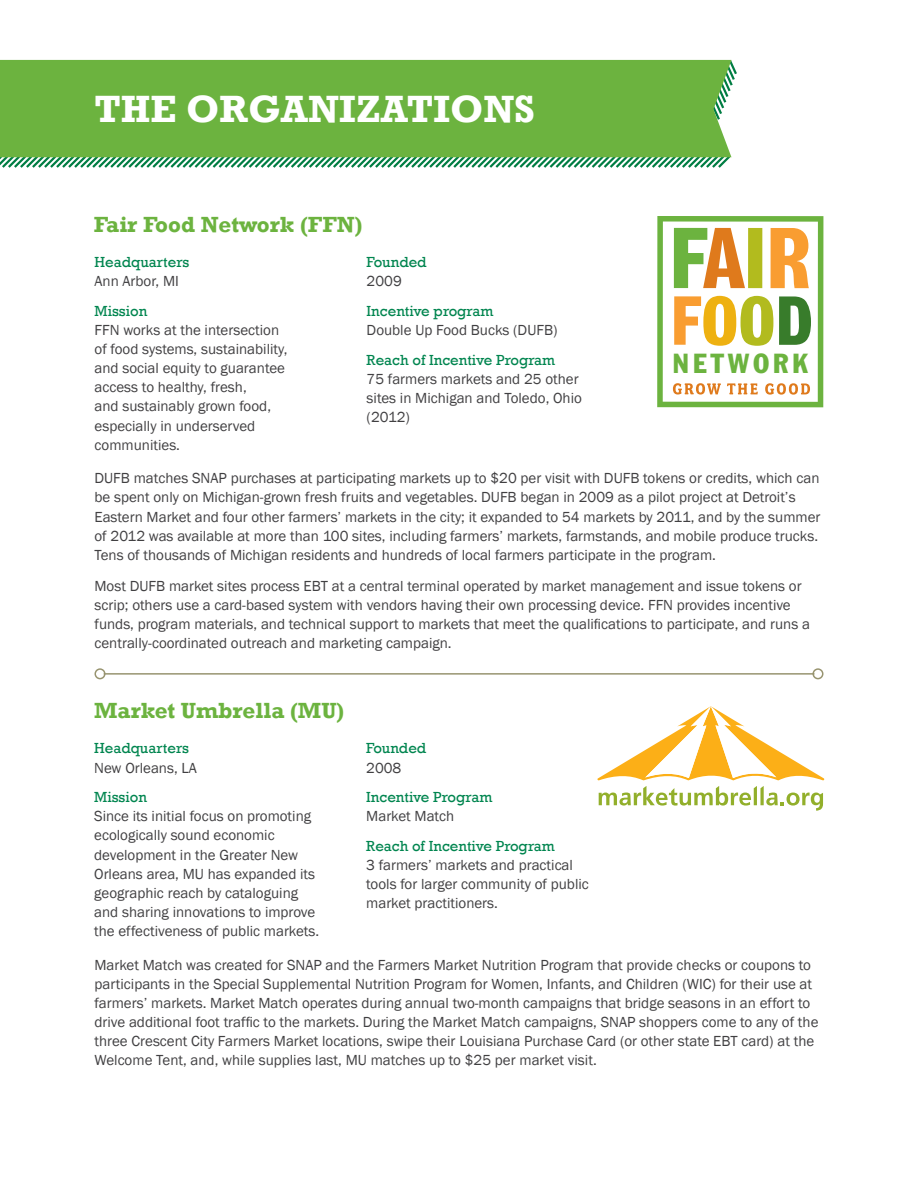
<style>
.page{position:relative;width:918px;height:1188px;background:#fff}
.page>*{position:absolute;margin:0;border:0;box-sizing:border-box;transform-origin:0 0}
.t1{font:700 39px "Rockwell";color:#fff}
.t2{font:condensed 27.15px "Franklin Gothic Std";letter-spacing:.15em;color:#6cb33f}
.t3{font:700 22.5px "Rockwell";color:#6cb33f}
.t4{font:15px/19.2px "Franklin Gothic";color:#414042}
.t5{font:15px "Rockwell";color:#00854f}
</style>
<div class="page">
<svg style="left:657px;top:216px;width:166px;height:191px"></svg>
<svg style="left:599px;top:786px;width:224px;height:25px"></svg>
<svg style="left:597px;top:706px;width:227px;height:74px"></svg>
<hr style="left:104px;top:673px;width:710px;height:2px;background:#989470">
<div style="left:95px;top:668px;width:11px;height:11px;border:2px solid #989470;border-radius:50%"></div>
<div style="left:812px;top:668px;width:12px;height:11px;border:2px solid #989470;border-radius:50%"></div>
<svg style="left:0;top:156px;width:732px;height:12px"></svg>
<svg style="left:708px;top:59px;width:29px;height:27px"></svg>
<div style="left:0;top:60px;width:731px;height:97px;background:#6cb33f"></div>
<h1 class="t1" style="left:94px;top:85px;width:442px">the organizations</h1>
<h3 class="t3" style="left:94px;top:210px;width:270px">Fair Food Network (FFN)</h3>
<p class="t5" style="left:95px;top:253px;width:96px">Headquarters</p>
<p class="t4" style="left:95px;top:272px;width:86px">Ann Arbor, MI</p>
<p class="t5" style="left:95px;top:302px;width:54px">Mission</p>
<p class="t4" style="left:95px;top:321px;width:195px">FFN works at the intersection of food systems, sustainability, and social equity to guarantee access to healthy, fresh,<br>and sustainably grown food, especially in underserved communities.</p>
<p class="t4" style="left:95px;top:469px;width:728px">DUFB matches SNAP purchases at participating markets up to $20 per visit with DUFB tokens or credits, which can be spent only on Michigan-grown fresh fruits and vegetables. DUFB began in 2009 as a pilot project at Detroit’s Eastern Market and four other farmers’ markets in the city; it expanded to 54 markets by 2011, and by the summer of 2012 was available at more than 100 sites, including farmers’ markets, farmstands, and mobile produce trucks.<br>Tens of thousands of Michigan residents and hundreds of local farmers participate in the program.</p>
<p class="t4" style="left:95px;top:577px;width:717px">Most DUFB market sites process EBT at a central terminal operated by market management and issue tokens or scrip; others use a card-based system with vendors having their own processing device. FFN provides incentive funds, program materials, and technical support to markets that meet the qualifications to participate, and runs a centrally-coordinated outreach and marketing campaign.</p>
<p class="t5" style="left:367px;top:253px;width:62px">Founded</p>
<p class="t4" style="left:367px;top:272px;width:37px">2009</p>
<p class="t5" style="left:367px;top:302px;width:128px">Incentive program</p>
<p class="t4" style="left:367px;top:321px;width:192px">Double Up Food Bucks (DUFB)</p>
<p class="t5" style="left:367px;top:351px;width:190px">Reach of Incentive Program</p>
<p class="t4" style="left:367px;top:369px;width:217px">75 farmers markets and 25 other sites in Michigan and Toledo, Ohio (2012)</p>
<h2 class="t2" style="left:673px;top:346px;width:137px">NETWORK</h2>
<h3 class="t3" style="left:94px;top:696px;width:252px">Market Umbrella (MU)</h3>
<p class="t5" style="left:94px;top:740px;width:96px">Headquarters</p>
<p class="t4" style="left:94px;top:758px;width:104px">New Orleans, LA</p>
<p class="t5" style="left:94px;top:788px;width:54px">Mission</p>
<p class="t4" style="left:94px;top:807px;width:226px">Since its initial focus on promoting ecologically sound economic development in the Greater New Orleans area, MU has expanded its geographic reach by cataloguing and sharing innovations to improve the effectiveness of public markets.</p>
<p class="t5" style="left:366px;top:740px;width:62px">Founded</p>
<p class="t4" style="left:366px;top:758px;width:37px">2008</p>
<p class="t5" style="left:366px;top:788px;width:128px">Incentive Program</p>
<p class="t4" style="left:366px;top:807px;width:90px">Market Match</p>
<p class="t5" style="left:366px;top:837px;width:190px">Reach of Incentive Program</p>
<p class="t4" style="left:366px;top:856px;width:224px">3 farmers’ markets and practical tools for larger community of public market practitioners.</p>
<p class="t4" style="left:95px;top:955px;width:725px">Market Match was created for SNAP and the Farmers Market Nutrition Program that provide checks or coupons to participants in the Special Supplemental Nutrition Program for Women, Infants, and Children (WIC) for their use at farmers’ markets. Market Match operates during annual two-month campaigns that bridge seasons in an effort to drive additional foot traffic to the markets. During the Market Match campaigns, SNAP shoppers come to any of the three Crescent City Farmers Market locations, swipe their Louisiana Purchase Card (or other state EBT card) at the Welcome Tent, and, while supplies last, MU matches up to $25 per market visit.</p>
</div>
